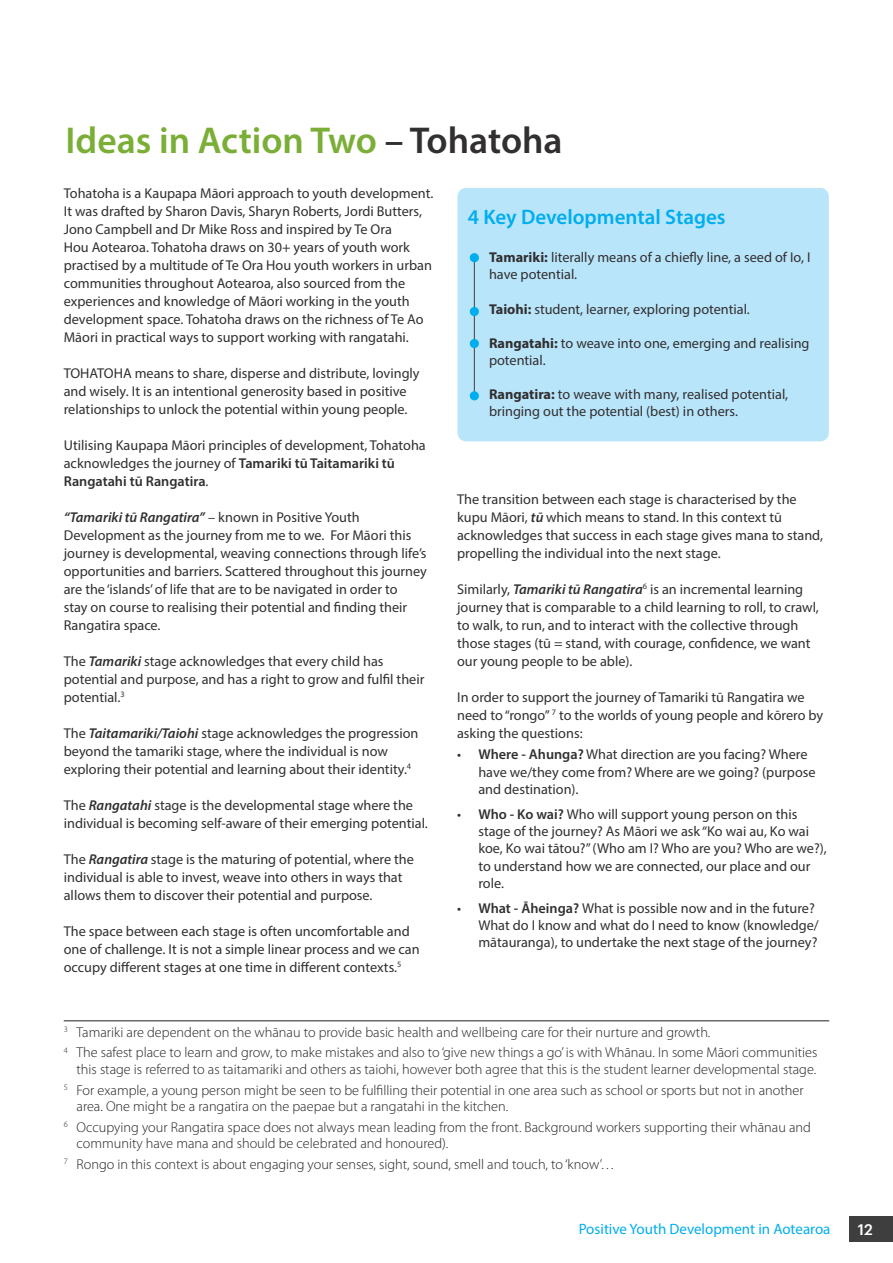
<style>
.page{position:relative;width:893px;height:1263px;background:#fff}
.page>*{position:absolute;margin:0;border:0;box-sizing:border-box;transform-origin:0 0}
.Main_heads_2{font:600 37.5px "Myriad Pro";color:#7aae36}
.Subhead_1{font:600 21px "Myriad Pro";color:#00aeef}
.t1{font:15px "Myriad Pro";color:#00aeef}
.t2{font:500 15px "Graphik";color:#fff}
.Body{font:14.25px/18px "Myriad Pro";color:#312f30}
.Footnote{font:300 14.25px/16.5px "Myriad Pro";color:#231f20}
.Body_Bullets{font:14.25px/17.1px "Myriad Pro";color:#312f30}
.s1{color:#312f30}
.s2{font-weight:600}
.s3{font-weight:600;font-style:italic}
.s4{font-weight:700}
</style>
<div class="page">
<div style="left:849px;top:1216px;width:44px;height:25px;background:#3e3e3f"></div>
<div style="left:457px;top:188px;width:372px;height:253px;background:#b9e5fa;border-radius:9px"></div>
<hr style="left:64px;top:1020px;width:765px;height:1px;background:#231f20">
<hr style="left:474px;top:258px;width:1px;height:138px;background:#3e3e3f">
<div style="left:470px;top:253px;width:9px;height:9px;background:#00aeef;border-radius:50%"></div>
<div style="left:470px;top:307px;width:9px;height:9px;background:#00aeef;border-radius:50%"></div>
<div style="left:470px;top:339px;width:9px;height:9px;background:#00aeef;border-radius:50%"></div>
<div style="left:470px;top:391px;width:9px;height:9px;background:#00aeef;border-radius:50%"></div>
<p class="Main_heads_2" style="left:66px;top:117px;width:498px">Ideas in Action Two <span class="s1">– Tohatoha</span></p>
<p class="Body" style="left:64px;top:184px;width:371px">Tohatoha is a Kaupapa Māori approach to youth development.<br>It was drafted by Sharon Davis, Sharyn Roberts, Jordi Butters, Jono Campbell and Dr Mike Ross and inspired by Te Ora<br>Hou Aotearoa. Tohatoha draws on 30+ years of youth work practised by a multitude of Te Ora Hou youth workers in urban communities throughout Aotearoa, also sourced from the experiences and knowledge of Māori working in the youth development space. Tohatoha draws on the richness of Te Ao Māori in practical ways to support working with rangatahi.</p>
<p class="Body" style="left:64px;top:364px;width:357px">TOHATOHA means to share, disperse and distribute, lovingly and wisely. It is an intentional generosity based in positive relationships to unlock the potential within young people.</p>
<p class="Body" style="left:64px;top:436px;width:364px">Utilising Kaupapa Māori principles of development, Tohatoha acknowledges the journey of <span class="s2">Tamariki tū Taitamariki tū<br>Rangatahi tū Rangatira</span>.</p>
<p class="Body" style="left:64px;top:508px;width:365px"><span class="s3">“Tamariki tū Rangatira”</span> – known in Positive Youth Development as the journey from me to we. For Māori this journey is developmental, weaving connections through life’s opportunities and barriers. Scattered throughout this journey are the ‘islands’ of life that are to be navigated in order to<br>stay on course to realising their potential and finding their Rangatira space.</p>
<p class="Body" style="left:64px;top:652px;width:362px">The <span class="s3">Tamariki</span> stage acknowledges that every child has potential and purpose, and has a right to grow and fulfil their potential.<sup>3</sup></p>
<p class="Body" style="left:64px;top:724px;width:356px">The <span class="s3">Taitamariki/Taiohi</span> stage acknowledges the progression beyond the tamariki stage, where the individual is now exploring their potential and learning about their identity.<sup>4</sup></p>
<p class="Body" style="left:64px;top:796px;width:366px">The <span class="s3">Rangatahi</span> stage is the developmental stage where the individual is becoming self-aware of their emerging potential.</p>
<p class="Body" style="left:64px;top:850px;width:352px">The <span class="s3">Rangatira</span> stage is the maturing of potential, where the individual is able to invest, weave into others in ways that allows them to discover their potential and purpose.</p>
<p class="Body" style="left:64px;top:922px;width:357px">The space between each stage is often uncomfortable and one of challenge. It is not a simple linear process and we can occupy different stages at one time in different contexts.<sup>5</sup></p>
<p class="Subhead_1" style="left:468px;top:203px;width:259px">4 Key Developmental Stages</p>
<p class="Body" style="left:489px;top:249px;width:323px;line-height:17.1px"><span class="s4">Tamariki:</span> literally means of a chiefly line, a seed of Io, I have potential.</p>
<p class="Body" style="left:489px;top:299px;width:262px"><span class="s4">Taiohi:</span> student, learner, exploring potential.</p>
<p class="Body" style="left:489px;top:334px;width:322px;line-height:17.1px"><span class="s4">Rangatahi:</span> to weave into one, emerging and realising potential.</p>
<p class="Body" style="left:489px;top:385px;width:301px;line-height:17.1px"><span class="s4">Rangatira:</span> to weave with many, realised potential, bringing out the potential (best) in others.</p>
<p class="Body" style="left:457px;top:490px;width:367px">The transition between each stage is characterised by the kupu Māori, <span class="s3">tū</span> which means to stand. In this context tū acknowledges that success in each stage gives mana to stand, propelling the individual into the next stage.</p>
<p class="Body" style="left:457px;top:580px;width:363px">Similarly, <span class="s3">Tamariki tū Rangatira</span><sup>6</sup> is an incremental learning journey that is comparable to a child learning to roll, to crawl, to walk, to run, and to interact with the collective through those stages (tū = stand, with courage, confidence, we want our young people to be able).</p>
<p class="Body" style="left:457px;top:688px;width:368px">In order to support the journey of Tamariki tū Rangatira we need to “rongo” <sup>7</sup> to the worlds of young people and kōrero by asking the questions:</p>
<p class="Body_Bullets" style="left:478px;top:746px;width:339px;text-indent:-21px">• <span class="s2">Where - Ahunga?</span> What direction are you facing? Where have we/they come from? Where are we going? (purpose and destination).</p>
<p class="Body_Bullets" style="left:478px;top:806px;width:350px;text-indent:-21px">• <span class="s2">Who - Ko wai?</span> Who will support young person on this stage of the journey? As Māori we ask “Ko wai au, Ko wai koe, Ko wai tātou?” (Who am I? Who are you? Who are we?), to understand how we are connected, our place and our role.</p>
<p class="Body_Bullets" style="left:478px;top:900px;width:342px;text-indent:-21px">• <span class="s2">What - Āheinga?</span> What is possible now and in the future?<br>What do I know and what do I need to know (knowledge/ mātauranga), to undertake the next stage of the journey?</p>
<p class="Footnote" style="left:64px;top:1024px;width:648px"><sup>3</sup> Tamariki are dependent on the whānau to provide basic health and wellbeing care for their nurture and growth.</p>
<p class="Footnote" style="left:64px;top:1044px;width:755px;text-align:right"><sup>4</sup> The safest place to learn and grow, to make mistakes and also to ‘give new things a go’ is with Whānau. In some Māori communities this stage is referred to as taitamariki and others as taiohi, however both agree that this is the student learner developmental stage.</p>
<p class="Footnote" style="left:77px;top:1082px;width:728px;text-indent:-13px"><sup>5</sup> For example, a young person might be seen to be fulfilling their potential in one area such as school or sports but not in another area. One might be a rangatira on the paepae but a rangatahi in the kitchen.</p>
<p class="Footnote" style="left:77px;top:1119px;width:736px;text-indent:-13px"><sup>6</sup> Occupying your Rangatira space does not always mean leading from the front. Background workers supporting their whānau and community have mana and should be celebrated and honoured).</p>
<p class="Footnote" style="left:64px;top:1156px;width:552px"><sup>7</sup> Rongo in this context is about engaging your senses, sight, sound, smell and touch, to ‘know’…</p>
<p class="t1" style="left:579px;top:1220px;width:253px">Positive Youth Development in Aotearoa</p>
<p class="t2" style="left:858px;top:1218px;width:16px">12</p>
</div>
